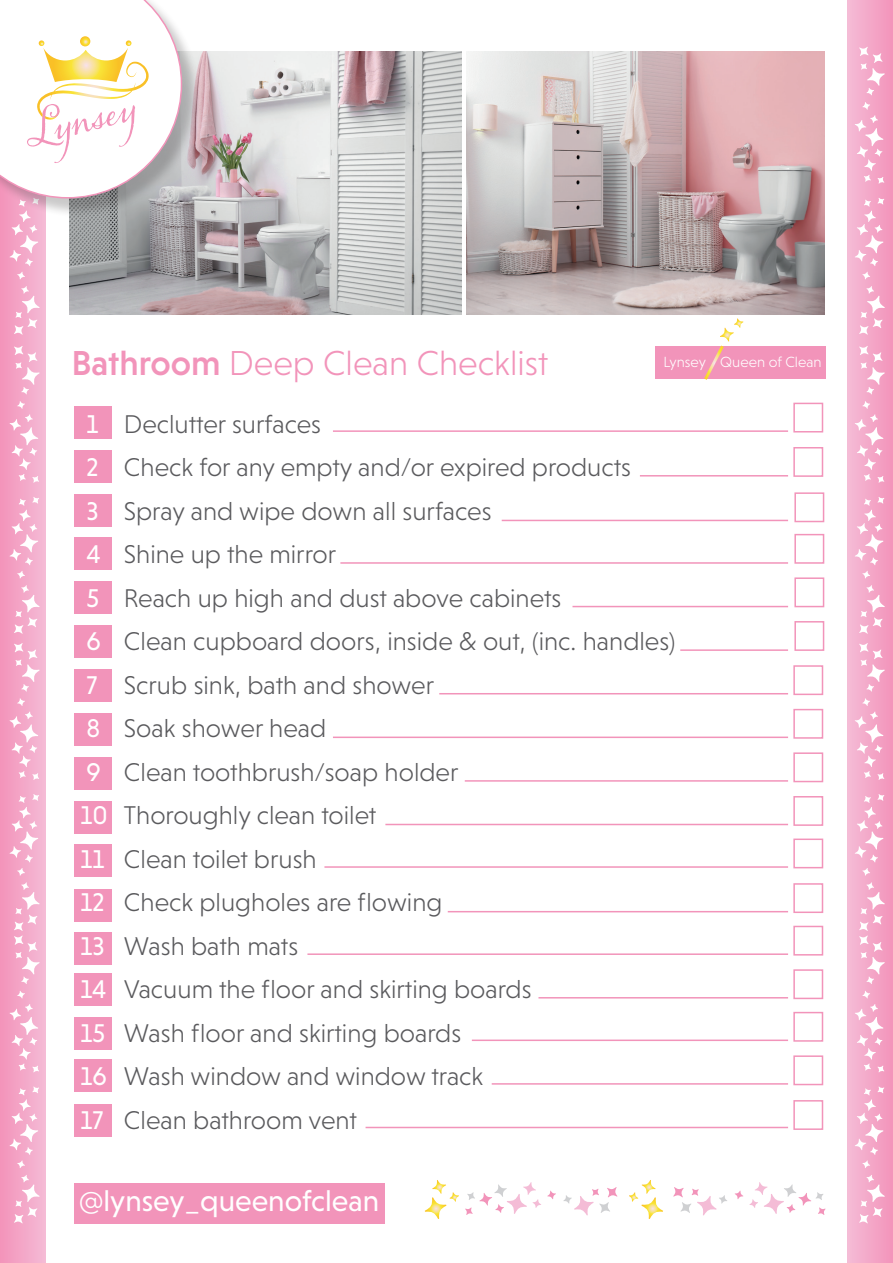
<style>
.page{position:relative;width:893px;height:1263px;background:#fff}
.page>*{position:absolute;margin:0;border:0;box-sizing:border-box;transform-origin:0 0}
.t1{font:300 35.25px "Niveau Grotesk";color:#f294ba}
.t2{font:30.15px "Niveau Grotesk";color:#fff}
.t3{font:300 26.1px/43.5px "Niveau Grotesk";color:#5a5a5d}
.t4{font:26.1px/43.5px "Niveau Grotesk";color:#fff}
.t5{font:300 15px "Niveau Grotesk";color:#fff}
.s1{font-weight:500}
</style>
<div class="page">
<div style="left:74px;top:1183px;width:311px;height:41px;background:#f294ba"></div>
<div style="left:0;top:0;width:46px;height:1263px;background:linear-gradient(to right,#f393ba,#f4bad5)"></div>
<div style="left:74px;top:1104px;width:38px;height:33px;background:#f294ba"></div>
<div style="left:74px;top:801px;width:38px;height:33px;background:#f294ba"></div>
<div style="left:74px;top:757px;width:38px;height:33px;background:#f294ba"></div>
<div style="left:74px;top:889px;width:38px;height:33px;background:#f294ba"></div>
<div style="left:74px;top:844px;width:38px;height:33px;background:#f294ba"></div>
<div style="left:74px;top:973px;width:38px;height:33px;background:#f294ba"></div>
<div style="left:74px;top:932px;width:38px;height:32px;background:#f294ba"></div>
<div style="left:74px;top:1059px;width:38px;height:33px;background:#f294ba"></div>
<div style="left:74px;top:1017px;width:38px;height:33px;background:#f294ba"></div>
<div style="left:74px;top:450px;width:38px;height:33px;background:#f294ba"></div>
<div style="left:793px;top:403px;width:30px;height:29px;border:2px solid #f294ba"></div>
<div style="left:793px;top:447px;width:30px;height:30px;border:2px solid #f294ba"></div>
<div style="left:794px;top:492px;width:30px;height:30px;border:2px solid #f294ba"></div>
<hr style="left:333px;top:430px;width:455px;height:2px;background:#f294ba">
<hr style="left:640px;top:475px;width:148px;height:1px;background:#f294ba">
<hr style="left:502px;top:520px;width:286px;height:1px;background:#f294ba">
<hr style="left:340px;top:562px;width:448px;height:2px;background:#f294ba">
<div style="left:794px;top:534px;width:30px;height:30px;border:2px solid #f294ba"></div>
<div style="left:794px;top:577px;width:30px;height:30px;border:2px solid #f294ba"></div>
<hr style="left:572px;top:606px;width:216px;height:1px;background:#f294ba">
<hr style="left:680px;top:649px;width:108px;height:2px;background:#f294ba">
<div style="left:794px;top:621px;width:30px;height:30px;border:2px solid #f294ba"></div>
<div style="left:793px;top:665px;width:30px;height:30px;border:2px solid #f294ba"></div>
<hr style="left:439px;top:693px;width:349px;height:1px;background:#f294ba">
<div style="left:793px;top:709px;width:30px;height:30px;border:2px solid #f294ba"></div>
<hr style="left:333px;top:736px;width:455px;height:2px;background:#f294ba">
<div style="left:793px;top:752px;width:30px;height:30px;border:2px solid #f294ba"></div>
<hr style="left:465px;top:780px;width:323px;height:2px;background:#f294ba">
<div style="left:793px;top:796px;width:30px;height:30px;border:2px solid #f294ba"></div>
<hr style="left:385px;top:824px;width:403px;height:1px;background:#f294ba">
<div style="left:793px;top:838px;width:30px;height:30px;border:2px solid #f294ba"></div>
<hr style="left:324px;top:866px;width:464px;height:2px;background:#f294ba">
<div style="left:793px;top:883px;width:30px;height:30px;border:2px solid #f294ba"></div>
<hr style="left:448px;top:911px;width:340px;height:1px;background:#f294ba">
<div style="left:793px;top:926px;width:30px;height:29px;border:2px solid #f294ba"></div>
<hr style="left:307px;top:953px;width:481px;height:2px;background:#f294ba">
<div style="left:793px;top:969px;width:30px;height:30px;border:2px solid #f294ba"></div>
<hr style="left:538px;top:997px;width:250px;height:1px;background:#f294ba">
<div style="left:793px;top:1012px;width:30px;height:30px;border:2px solid #f294ba"></div>
<hr style="left:472px;top:1039px;width:316px;height:2px;background:#f294ba">
<div style="left:793px;top:1055px;width:30px;height:30px;border:2px solid #f294ba"></div>
<hr style="left:492px;top:1083px;width:296px;height:2px;background:#f294ba">
<div style="left:793px;top:1100px;width:30px;height:30px;border:2px solid #f294ba"></div>
<hr style="left:366px;top:1127px;width:422px;height:1px;background:#f294ba">
<img style="left:69px;top:51px;width:393px;height:264px">
<img style="left:467px;top:51px;width:357px;height:264px">
<div style="left:655px;top:346px;width:170px;height:33px;background:#f294ba"></div>
<div style="left:74px;top:406px;width:38px;height:33px;background:#f294ba"></div>
<div style="left:74px;top:537px;width:38px;height:33px;background:#f294ba"></div>
<div style="left:74px;top:494px;width:38px;height:33px;background:#f294ba"></div>
<div style="left:74px;top:625px;width:38px;height:33px;background:#f294ba"></div>
<div style="left:74px;top:581px;width:38px;height:33px;background:#f294ba"></div>
<div style="left:74px;top:713px;width:38px;height:33px;background:#f294ba"></div>
<div style="left:74px;top:669px;width:38px;height:33px;background:#f294ba"></div>
<svg style="left:547px;top:1190px;width:9px;height:9px"></svg>
<svg style="left:563px;top:1187px;width:54px;height:29px"></svg>
<svg style="left:465px;top:1182px;width:76px;height:33px"></svg>
<svg style="left:735px;top:1190px;width:8px;height:9px"></svg>
<svg style="left:673px;top:1187px;width:54px;height:29px"></svg>
<svg style="left:749px;top:1182px;width:77px;height:33px"></svg>
<svg style="left:17px;top:272px;width:8px;height:7px"></svg>
<svg style="left:14px;top:286px;width:26px;height:49px"></svg>
<svg style="left:14px;top:346px;width:26px;height:48px"></svg>
<svg style="left:9px;top:401px;width:30px;height:82px;background:#f5b4d0"></svg>
<svg style="left:17px;top:571px;width:8px;height:8px"></svg>
<svg style="left:14px;top:585px;width:26px;height:49px"></svg>
<svg style="left:9px;top:497px;width:30px;height:68px;background:#f5b5d1"></svg>
<svg style="left:14px;top:643px;width:26px;height:49px"></svg>
<svg style="left:9px;top:698px;width:30px;height:82px;background:#f5b4d0"></svg>
<svg style="left:17px;top:868px;width:8px;height:8px"></svg>
<svg style="left:9px;top:794px;width:30px;height:68px;background:#f5b5d1"></svg>
<svg style="left:17px;top:991px;width:8px;height:7px"></svg>
<svg style="left:14px;top:882px;width:26px;height:102px;background:#f5bad3"></svg>
<svg style="left:9px;top:1004px;width:30px;height:68px;background:#f5b5d1"></svg>
<svg style="left:14px;top:1175px;width:26px;height:48px"></svg>
<svg style="left:9px;top:1086px;width:30px;height:82px;background:#f5b4d0"></svg>
<div style="left:847px;top:0;width:46px;height:1263px;background:linear-gradient(to right,#f5bcd7,#f395bb)"></div>
<svg style="left:859px;top:47px;width:26px;height:48px"></svg>
<svg style="left:855px;top:102px;width:29px;height:82px;background:#f5b5d0"></svg>
<svg style="left:862px;top:272px;width:8px;height:7px"></svg>
<svg style="left:859px;top:286px;width:26px;height:49px"></svg>
<svg style="left:855px;top:198px;width:29px;height:68px;background:#f5b7d1"></svg>
<svg style="left:859px;top:346px;width:26px;height:48px"></svg>
<svg style="left:855px;top:401px;width:29px;height:82px;background:#f5b5d0"></svg>
<svg style="left:862px;top:571px;width:8px;height:8px"></svg>
<svg style="left:859px;top:585px;width:26px;height:49px"></svg>
<svg style="left:855px;top:497px;width:29px;height:68px;background:#f5b7d1"></svg>
<svg style="left:859px;top:643px;width:26px;height:49px"></svg>
<svg style="left:855px;top:698px;width:29px;height:82px;background:#f5b5d0"></svg>
<svg style="left:862px;top:868px;width:8px;height:8px"></svg>
<svg style="left:855px;top:794px;width:29px;height:68px;background:#f5b7d1"></svg>
<svg style="left:862px;top:991px;width:8px;height:7px"></svg>
<svg style="left:859px;top:882px;width:26px;height:102px;background:#f5b6d1"></svg>
<svg style="left:855px;top:1004px;width:29px;height:68px;background:#f5b7d1"></svg>
<svg style="left:859px;top:1175px;width:26px;height:48px"></svg>
<svg style="left:855px;top:1086px;width:29px;height:82px;background:#f5b5d0"></svg>
<div style="left:0;top:0;width:201px;height:217px;background:#231f20;opacity:.24"></div>
<svg style="left:0;top:0;width:182px;height:266px"></svg>
<svg style="left:424px;top:1180px;width:35px;height:39px"></svg>
<svg style="left:629px;top:1180px;width:34px;height:39px"></svg>
<svg style="left:704px;top:318px;width:39px;height:62px"></svg>
<h1 class="t1" style="left:71px;top:343px;width:478px"><span class="s1">Bathroom</span> Deep Clean Checklist</h1>
<p class="t5" style="left:664px;top:354px;width:159px">Lynsey Queen of Clean</p>
<p class="t4" style="left:81px;top:402px;width:29px">1<br>2<br>3<br>4<br>5<br>6<br>7<br>8<br>9<br>10<br>11<br>12<br>13<br>14<br>15<br>16<br>17</p>
<p class="t3" style="left:124px;top:402px;width:553px">Declutter surfaces<br>Check for any empty and/or expired products<br>Spray and wipe down all surfaces<br>Shine up the mirror<br>Reach up high and dust above cabinets<br>Clean cupboard doors, inside &amp; out, (inc. handles)<br>Scrub sink, bath and shower<br>Soak shower head<br>Clean toothbrush/soap holder<br>Thoroughly clean toilet<br>Clean toilet brush<br>Check plugholes are flowing<br>Wash bath mats<br>Vacuum the floor and skirting boards<br>Wash floor and skirting boards<br>Wash window and window track<br>Clean bathroom vent</p>
<p class="t2" style="left:79px;top:1184px;width:302px">@lynsey_queenofclean</p>
</div>
